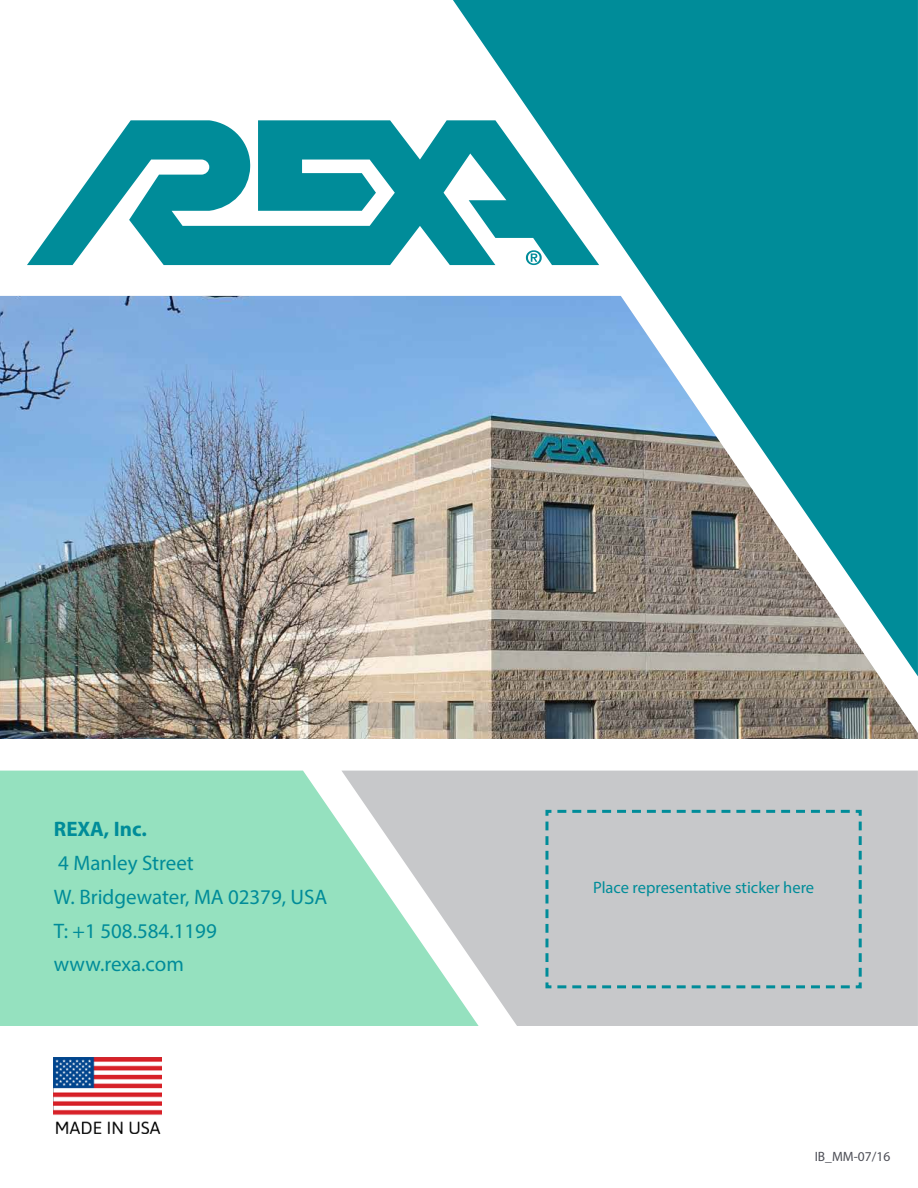
<style>
.page{position:relative;width:918px;height:1188px;background:#fff}
.page>*{position:absolute;margin:0;border:0;box-sizing:border-box;transform-origin:0 0}
.t1{font:21px/33.8px "Myriad Pro";color:#008c99}
.t2{font:700 21px "Myriad Pro";color:#008c99}
.t3{font:16.5px "Myriad Pro";color:#008c99}
.t4{font:13.5px "Myriad Pro";color:#4d4e56}
</style>
<div class="page">
<div style="left:0;top:771px;width:341px;height:255px;background:#95e1bf"></div>
<svg style="left:341px;top:771px;width:577px;height:255px;background:#c4d1cd"></svg>
<img style="left:0;top:296px;width:918px;height:443px">
<svg style="left:27px;top:120px;width:426px;height:145px;fill:#008c99"></svg>
<img style="left:54px;top:1058px;width:108px;height:76px">
<div style="left:544px;top:808px;width:319px;height:182px;background:#c7c8ca"></div>
<svg style="left:453px;top:0;width:465px;height:676px;background:#4e9ba4"></svg>
<p class="t2" style="left:54px;top:816px;width:94px">REXA, Inc.</p>
<p class="t1" style="left:54px;top:846px;width:275px">4 Manley Street<br>W. Bridgewater, MA 02379, USA<br>T: +1 508.584.1199 www.rexa.com</p>
<p class="t3" style="left:593px;top:877px;width:223px">Place representative sticker here</p>
<p class="t4" style="left:815px;top:1148px;width:77px">IB_MM-07/16</p>
</div>
